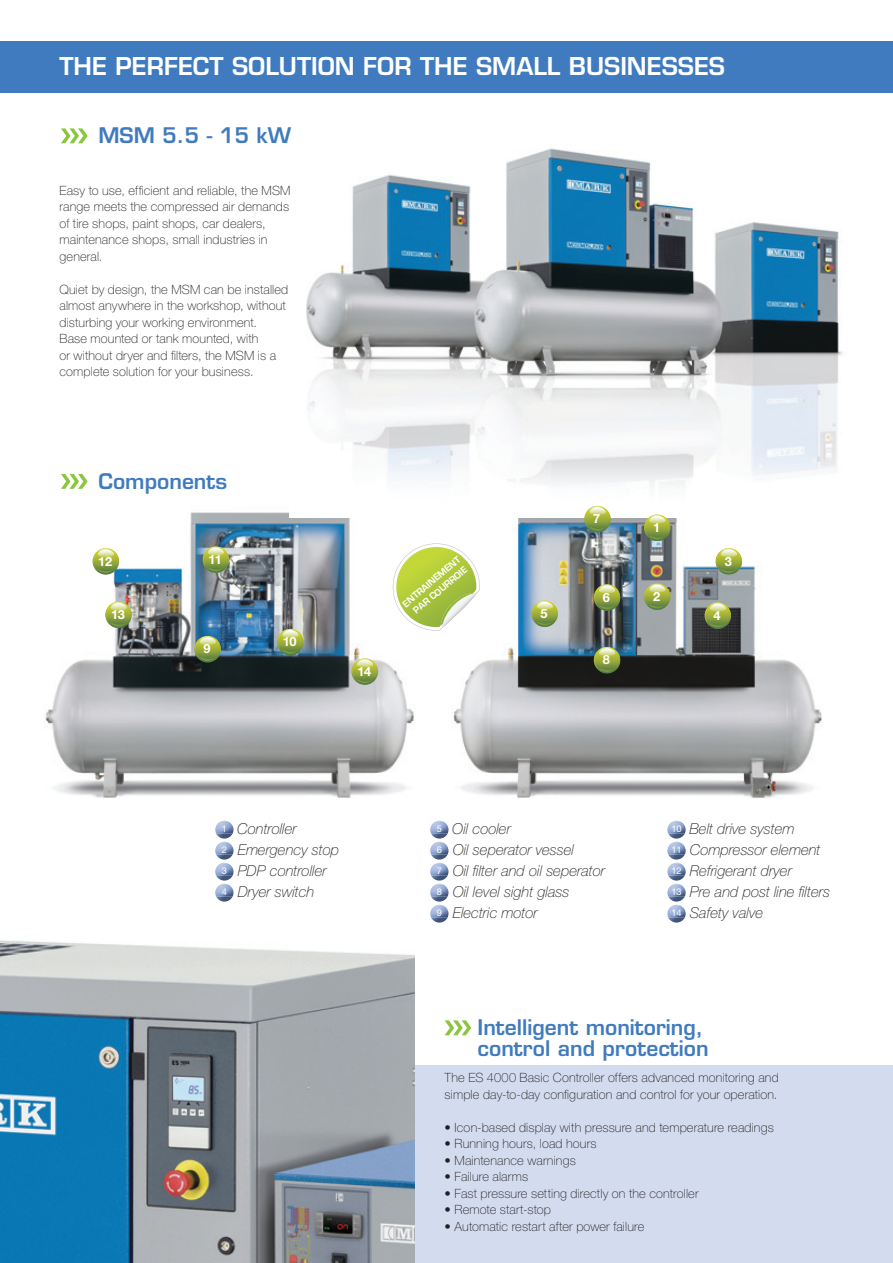
<style>
.page{position:relative;width:893px;height:1263px;background:#fff}
.page>*{position:absolute;margin:0;border:0;box-sizing:border-box;transform-origin:0 0}
.t1{font:600 24px "Eurostile LT Std";color:#fff}
.t2{font:600 21px/21px "Eurostile LT Std";color:#407bbf}
.t3{font:italic 100 15px/21px "Helvetica Neue LT Std";color:#231f20}
.t4{font:100 12.75px/16.5px "Helvetica Neue LT Std";letter-spacing:.01em;color:#231f20}
.t5{font:700 12.75px "Helvetica Neue LT Std";letter-spacing:-.025em;color:#fff}
.t6{font:700 9.9px/11.9px "Eurostile";color:#fff;text-align:center}
.s1{font-weight:400;font-style:normal;font-size:9.3px;color:#fff}
</style>
<div class="page">
<div style="left:0;top:1065px;width:893px;height:198px;background:#d3dcef"></div>
<div style="left:0;top:41px;width:893px;height:51px;background:#407bbf"></div>
<img style="left:45px;top:512px;width:395px;height:286px">
<img style="left:453px;top:518px;width:369px;height:280px">
<img style="left:290px;top:148px;width:553px;height:369px">
<svg style="left:393px;top:543px;width:87px;height:87px"></svg>
<img style="left:1px;top:940px;width:413px;height:323px">
<svg style="left:61px;top:128px;width:27px;height:15px"></svg>
<svg style="left:61px;top:474px;width:27px;height:15px"></svg>
<svg style="left:644px;top:583px;width:26px;height:27px"></svg>
<svg style="left:644px;top:584px;width:26px;height:26px"></svg>
<svg style="left:645px;top:585px;width:24px;height:24px"></svg>
<svg style="left:649px;top:585px;width:17px;height:7px"></svg>
<svg style="left:647px;top:602px;width:21px;height:6px"></svg>
<svg style="left:644px;top:514px;width:26px;height:27px"></svg>
<svg style="left:644px;top:515px;width:26px;height:26px"></svg>
<svg style="left:645px;top:516px;width:24px;height:24px"></svg>
<svg style="left:649px;top:516px;width:17px;height:7px"></svg>
<svg style="left:647px;top:533px;width:21px;height:6px"></svg>
<svg style="left:93px;top:548px;width:26px;height:27px"></svg>
<svg style="left:93px;top:548px;width:26px;height:26px"></svg>
<svg style="left:94px;top:549px;width:24px;height:24px"></svg>
<svg style="left:97px;top:549px;width:18px;height:8px"></svg>
<svg style="left:96px;top:567px;width:20px;height:6px"></svg>
<svg style="left:203px;top:546px;width:26px;height:27px"></svg>
<svg style="left:203px;top:547px;width:26px;height:25px"></svg>
<svg style="left:204px;top:548px;width:24px;height:24px"></svg>
<svg style="left:207px;top:548px;width:18px;height:7px"></svg>
<svg style="left:206px;top:565px;width:20px;height:6px"></svg>
<svg style="left:584px;top:506px;width:27px;height:26px"></svg>
<svg style="left:585px;top:506px;width:25px;height:26px"></svg>
<svg style="left:585px;top:507px;width:24px;height:24px"></svg>
<svg style="left:589px;top:507px;width:17px;height:8px"></svg>
<svg style="left:587px;top:524px;width:21px;height:7px"></svg>
<svg style="left:594px;top:584px;width:26px;height:27px"></svg>
<svg style="left:594px;top:585px;width:26px;height:25px"></svg>
<svg style="left:595px;top:585px;width:24px;height:25px"></svg>
<svg style="left:598px;top:585px;width:18px;height:8px"></svg>
<svg style="left:597px;top:603px;width:20px;height:6px"></svg>
<svg style="left:531px;top:600px;width:27px;height:27px"></svg>
<svg style="left:532px;top:601px;width:26px;height:26px"></svg>
<svg style="left:533px;top:602px;width:24px;height:24px"></svg>
<svg style="left:536px;top:602px;width:17px;height:7px"></svg>
<svg style="left:534px;top:619px;width:21px;height:6px"></svg>
<svg style="left:594px;top:647px;width:26px;height:26px"></svg>
<svg style="left:595px;top:648px;width:24px;height:24px"></svg>
<svg style="left:598px;top:648px;width:18px;height:8px"></svg>
<svg style="left:597px;top:665px;width:20px;height:7px"></svg>
<svg style="left:277px;top:629px;width:27px;height:26px"></svg>
<svg style="left:277px;top:629px;width:26px;height:26px"></svg>
<svg style="left:278px;top:630px;width:24px;height:24px"></svg>
<svg style="left:282px;top:630px;width:17px;height:8px"></svg>
<svg style="left:280px;top:647px;width:21px;height:7px"></svg>
<svg style="left:352px;top:658px;width:26px;height:27px"></svg>
<svg style="left:352px;top:659px;width:26px;height:25px"></svg>
<svg style="left:353px;top:659px;width:24px;height:25px"></svg>
<svg style="left:356px;top:659px;width:18px;height:8px"></svg>
<svg style="left:355px;top:677px;width:20px;height:6px"></svg>
<svg style="left:194px;top:636px;width:27px;height:26px"></svg>
<svg style="left:195px;top:636px;width:26px;height:26px"></svg>
<svg style="left:196px;top:637px;width:24px;height:24px"></svg>
<svg style="left:199px;top:637px;width:17px;height:8px"></svg>
<svg style="left:197px;top:654px;width:21px;height:7px"></svg>
<svg style="left:105px;top:601px;width:27px;height:27px"></svg>
<svg style="left:106px;top:602px;width:25px;height:26px"></svg>
<svg style="left:107px;top:603px;width:24px;height:24px"></svg>
<svg style="left:110px;top:603px;width:17px;height:7px"></svg>
<svg style="left:108px;top:620px;width:21px;height:6px"></svg>
<svg style="left:716px;top:548px;width:26px;height:27px"></svg>
<svg style="left:716px;top:548px;width:26px;height:26px"></svg>
<svg style="left:717px;top:549px;width:24px;height:24px"></svg>
<svg style="left:720px;top:549px;width:18px;height:8px"></svg>
<svg style="left:719px;top:567px;width:20px;height:6px"></svg>
<svg style="left:704px;top:602px;width:27px;height:27px"></svg>
<svg style="left:705px;top:603px;width:26px;height:25px"></svg>
<svg style="left:706px;top:603px;width:24px;height:25px"></svg>
<svg style="left:709px;top:603px;width:17px;height:8px"></svg>
<svg style="left:708px;top:621px;width:20px;height:6px"></svg>
<img style="left:215px;top:822px;width:19px;height:16px">
<img style="left:215px;top:843px;width:19px;height:16px">
<img style="left:215px;top:864px;width:19px;height:16px">
<img style="left:215px;top:885px;width:19px;height:16px">
<img style="left:430px;top:822px;width:18px;height:16px">
<img style="left:430px;top:843px;width:18px;height:16px">
<img style="left:430px;top:864px;width:18px;height:16px">
<img style="left:430px;top:885px;width:18px;height:16px">
<img style="left:430px;top:906px;width:18px;height:16px">
<img style="left:667px;top:822px;width:19px;height:16px">
<img style="left:667px;top:843px;width:19px;height:16px">
<img style="left:667px;top:864px;width:19px;height:16px">
<img style="left:667px;top:885px;width:19px;height:16px">
<img style="left:667px;top:906px;width:19px;height:16px">
<svg style="left:445px;top:1020px;width:26px;height:15px"></svg>
<img style="left:0;top:847px;width:1px;height:416px">
<h1 class="t1" style="left:60px;top:51px;width:667px">THE PERFECT SOLUTION FOR THE SMALL BUSINESSES</h1>
<h2 class="t2" style="left:98px;top:125px;width:194px">MSM 5.5 - 15 kW</h2>
<p class="t4" style="left:60px;top:182px;width:233px">Easy to use, efficient and reliable, the MSM range meets the compressed air demands of tire shops, paint shops, car dealers, maintenance shops, small industries in general.</p>
<p class="t4" style="left:60px;top:281px;width:230px">Quiet by design, the MSM can be installed almost anywhere in the workshop, without disturbing your working environment.<br>Base mounted or tank mounted, with<br>or without dryer and filters, the MSM is a complete solution for your business.</p>
<h2 class="t2" style="left:98px;top:470px;width:130px">Components</h2>
<p class="t5" style="left:98px;top:553px;width:15px">12</p>
<p class="t5" style="left:209px;top:551px;width:15px">11</p>
<p class="t5" style="left:111px;top:607px;width:15px">13</p>
<p class="t5" style="left:203px;top:641px;width:9px">9</p>
<p class="t5" style="left:283px;top:634px;width:16px">10</p>
<p class="t5" style="left:357px;top:663px;width:15px">14</p>
<p class="t6" style="left:400px;top:600px;width:74px;rotate:-40deg">ENTRAINEMENT<br>PAR COURROIE</p>
<p class="t5" style="left:541px;top:605px;width:9px">5</p>
<p class="t5" style="left:593px;top:511px;width:9px">7</p>
<p class="t5" style="left:603px;top:589px;width:9px">6</p>
<p class="t5" style="left:603px;top:652px;width:9px">8</p>
<p class="t5" style="left:653px;top:520px;width:9px">1</p>
<p class="t5" style="left:653px;top:588px;width:9px">2</p>
<p class="t5" style="left:725px;top:553px;width:9px">3</p>
<p class="t5" style="left:714px;top:607px;width:9px">4</p>
<p class="t3" style="left:222px;top:818px;width:119px"><span class="s1">1</span> Controller<br><span class="s1">2</span> Emergency stop<br><span class="s1">3</span> PDP controller<br><span class="s1">4</span> Dryer switch</p>
<p class="t3" style="left:437px;top:818px;width:170px"><span class="s1">5</span> Oil cooler<br><span class="s1">6</span> Oil seperator vessel<br><span class="s1">7</span> Oil filter and oil seperator<br><span class="s1">8</span> Oil level sight glass<br><span class="s1">9</span> Electric motor</p>
<p class="t3" style="left:671px;top:818px;width:160px"><span class="s1">10</span> Belt drive system<br><span class="s1">11</span> Compressor element<br><span class="s1">12</span> Refrigerant dryer<br><span class="s1">13</span> Pre and post line filters<br><span class="s1">14</span> Safety valve</p>
<h2 class="t2" style="left:478px;top:1017px;width:232px">Intelligent monitoring, control and protection</h2>
<p class="t4" style="left:445px;top:1069px;width:336px">The ES 4000 Basic Controller offers advanced monitoring and simple day-to-day configuration and control for your operation.</p>
<p class="t4" style="left:445px;top:1119px;width:331px">• Icon-based display with pressure and temperature readings</p>
<p class="t4" style="left:445px;top:1135px;width:154px">• Running hours, load hours</p>
<p class="t4" style="left:445px;top:1152px;width:133px">• Maintenance warnings</p>
<p class="t4" style="left:445px;top:1168px;width:85px">• Failure alarms</p>
<p class="t4" style="left:445px;top:1185px;width:255px">• Fast pressure setting directly on the controller</p>
<p class="t4" style="left:445px;top:1201px;width:108px">• Remote start-stop</p>
<p class="t4" style="left:445px;top:1218px;width:201px">• Automatic restart after power failure</p>
</div>
